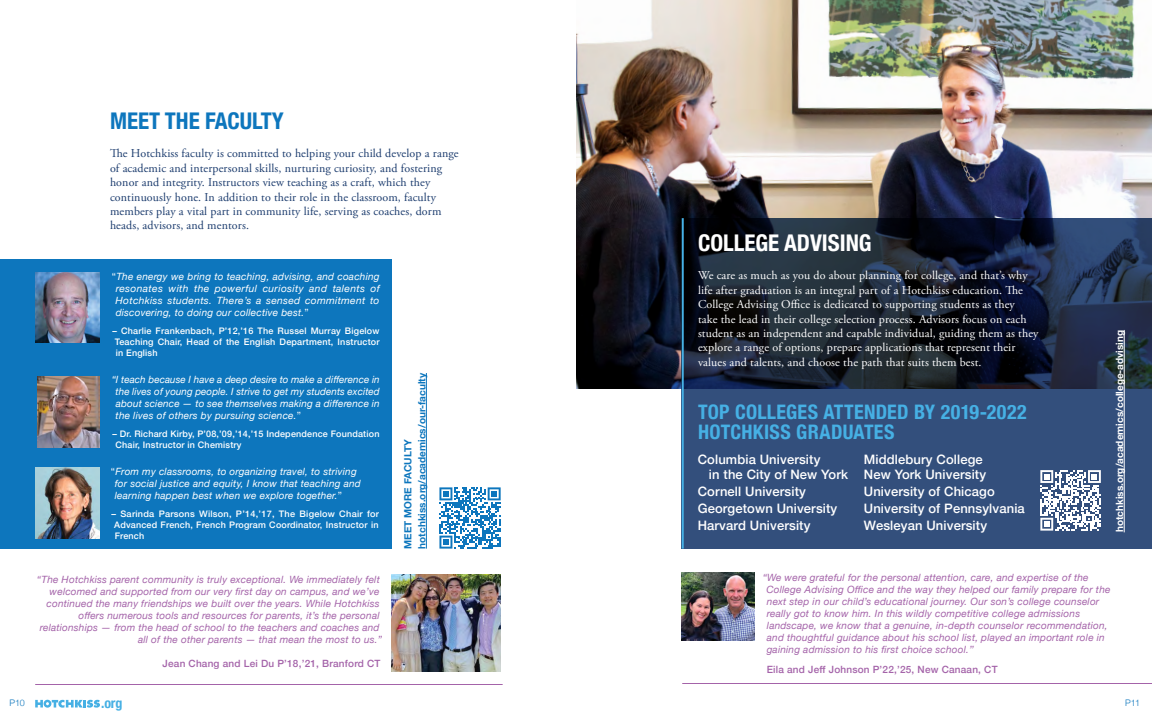
<style>
.page{position:relative;width:1152px;height:720px;background:#fff}
.page>*{position:absolute;margin:0;border:0;box-sizing:border-box;transform-origin:0 0}
.t1{font:700 condensed 23px "Helvetica Neue";color:#fff}
.t2{font:700 condensed 23px "Helvetica Neue";color:#0d76bd}
.t3{font:700 condensed 20px/20px "Helvetica Neue";letter-spacing:.015em;color:#46b0e4}
.t4{font:700 condensed 14px "Helvetica Neue";color:#46b0e4}
.t5{font:500 13px/17px "Helvetica Neue";letter-spacing:.01em;color:#fff}
.t6{font:12px/14.4px "Adobe Garamond Pro";letter-spacing:.01em;color:#fff}
.t7{font:12px/14.4px "Adobe Garamond Pro";letter-spacing:.01em;color:#1c3c6e}
.t8{font:italic 10px/12px "Helvetica Neue";letter-spacing:.02em;color:#a463a9}
.t9{font:italic 10px/12px "Helvetica Neue";letter-spacing:.02em;color:#fff;text-align:justify}
.t10{font:500 10px "Helvetica Neue";letter-spacing:.02em;color:#a463a9}
.t11{font:700 10px/14px "Helvetica Neue";color:#0d76bd}
.t12{font:700 10px "Helvetica Neue";color:#fff}
.t13{font:500 9px/10.8px "Helvetica Neue";letter-spacing:.02em;color:#fff;text-align:justify}
.t14{font:300 9px "Helvetica Neue";letter-spacing:-.01em;color:#0d76bd}
.s1{font-style:normal}
</style>
<div class="page">
<img style="left:576px;top:0;width:576px;height:389px">
<svg style="left:684px;top:218px;width:468px;height:331px;background:#253856"></svg>
<img style="left:682px;top:572px;width:73px;height:69px">
<hr style="left:682px;top:683px;width:470px;height:1px;background:#a463a9">
<hr style="left:1124px;top:330px;width:1px;height:202px;background:#fff">
<svg style="left:1040px;top:470px;width:61px;height:61px"></svg>
<hr style="left:682px;top:218px;width:2px;height:331px;background:#46b0e4">
<img style="left:392px;top:574px;width:109px;height:97px">
<hr style="left:35px;top:684px;width:468px;height:1px;background:#a463a9">
<div style="left:0;top:259px;width:392px;height:290px;background:#0d76bd"></div>
<img style="left:35px;top:468px;width:65px;height:70px">
<img style="left:35px;top:272px;width:65px;height:70px">
<img style="left:38px;top:377px;width:62px;height:70px">
<hr style="left:426px;top:373px;width:1px;height:176px;background:#0d76bd">
<svg style="left:35px;top:700px;width:65px;height:8px"></svg>
<svg style="left:439px;top:487px;width:62px;height:62px"></svg>
<h1 class="t2" style="left:110px;top:101px;width:175px">MEET THE FACULTY</h1>
<p class="t7" style="left:110px;top:147px;width:350px">The Hotchkiss faculty is committed to helping your child develop a range of academic and interpersonal skills, nurturing curiosity, and fostering honor and integrity. Instructors view teaching as a craft, which they continuously hone. In addition to their role in the classroom, faculty members play a vital part in community life, serving as coaches, dorm heads, advisors, and mentors.</p>
<p class="t9" style="left:116px;top:271px;width:266px;text-indent:-4px"><span class="s1">“</span>The energy we bring to teaching, advising, and coaching resonates with the powerful curiosity and talents of Hotchkiss students. There’s a sensed commitment to discovering, to doing our collective best.<span class="s1">”</span></p>
<p class="t13" style="left:113px;top:325px;width:269px">– Charlie Frankenbach, P’12,’16 The Russel Murray Bigelow Teaching Chair, Head of the English Department, Instructor in English</p>
<p class="t9" style="left:116px;top:374px;width:266px;text-indent:-4px">“I teach because I have a deep desire to make a difference in the lives of young people. I strive to get my students excited about science — to see themselves making a difference in the lives of others by pursuing science.<span class="s1">”</span></p>
<p class="t13" style="left:116px;top:428px;width:265px;text-indent:-3px">– Dr. Richard Kirby, P’08,’09,’14,’15 Independence Foundation<br>Chair, Instructor in Chemistry</p>
<p class="t9" style="left:115px;top:466px;width:248px;text-align:left;text-indent:-4px"><span class="s1">“</span>From my classrooms, to organizing travel, to striving for social justice and equity, I know that teaching and learning happen best when we explore together.<span class="s1">”</span></p>
<p class="t13" style="left:112px;top:508px;width:269px">– Sarinda Parsons Wilson, P’14,’17, The Bigelow Chair for Advanced French, French Program Coordinator, Instructor in French</p>
<p class="t14" style="left:9px;top:696px;width:17px">P10</p>
<p class="t8" style="left:37px;top:574px;width:347px;text-align:right">“The Hotchkiss parent community is truly exceptional. We immediately felt welcomed and supported from our very first day on campus, and we’ve continued the many friendships we built over the years. While Hotchkiss offers numerous tools and resources for parents, it’s the personal relationships — from the head of school to the teachers and coaches and all of the other parents — that mean the most to us.”</p>
<p class="t10" style="left:163px;top:655px;width:219px">Jean Chang and Lei Du P’18,’21, Branford CT</p>
<h3 class="t4" style="left:101px;top:691px;width:23px">.org</h3>
<p class="t11" style="left:401px;top:549px;width:177px;rotate:-90deg">MEET MORE FACULTY hotchkiss.org/academics/our-faculty</p>
<h1 class="t1" style="left:698px;top:223px;width:175px">COLLEGE ADVISING</h1>
<p class="t6" style="left:698px;top:269px;width:342px">We care as much as you do about planning for college, and that’s why life after graduation is an integral part of a Hotchkiss education. The College Advising Office is dedicated to supporting students as they<br>take the lead in their college selection process. Advisors focus on each student as an independent and capable individual, guiding them as they explore a range of options, prepare applications that represent their values and talents, and choose the path that suits them best.</p>
<h2 class="t3" style="left:698px;top:401px;width:330px">TOP COLLEGES ATTENDED BY 2019-2022<br>HOTCHKISS GRADUATES</h2>
<h3 class="t5" style="left:709px;top:451px;width:141px;line-height:15px;text-indent:-11px">Columbia University<br>in the City of New York</h3>
<h3 class="t5" style="left:698px;top:482px;width:141px">Cornell University<br>Georgetown University<br>Harvard University</h3>
<h3 class="t5" style="left:864px;top:451px;width:124px;line-height:15px">Middlebury College<br>New York University</h3>
<h3 class="t5" style="left:864px;top:482px;width:163px">University of Chicago<br>University of Pennsylvania<br>Wesleyan University</h3>
<p class="t12" style="left:1112px;top:532px;width:204px;rotate:-90deg">hotchkiss.org/academics/college-advising</p>
<p class="t8" style="left:766px;top:572px;width:346px;text-indent:-4px">“We were grateful for the personal attention, care, and expertise of the College Advising Office and the way they helped our family prepare for the next step in our child’s educational journey. Our son’s college counselor really got to know him. In this wildly competitive college admissions landscape, we know that a genuine, in-depth counselor recommendation, and thoughtful guidance about his school list, played an important role in gaining admission to his first choice school.’’</p>
<p class="t10" style="left:767px;top:661px;width:232px">Eila and Jeff Johnson P’22,’25, New Canaan, CT</p>
<p class="t14" style="left:1125px;top:695px;width:17px">P11</p>
</div>
